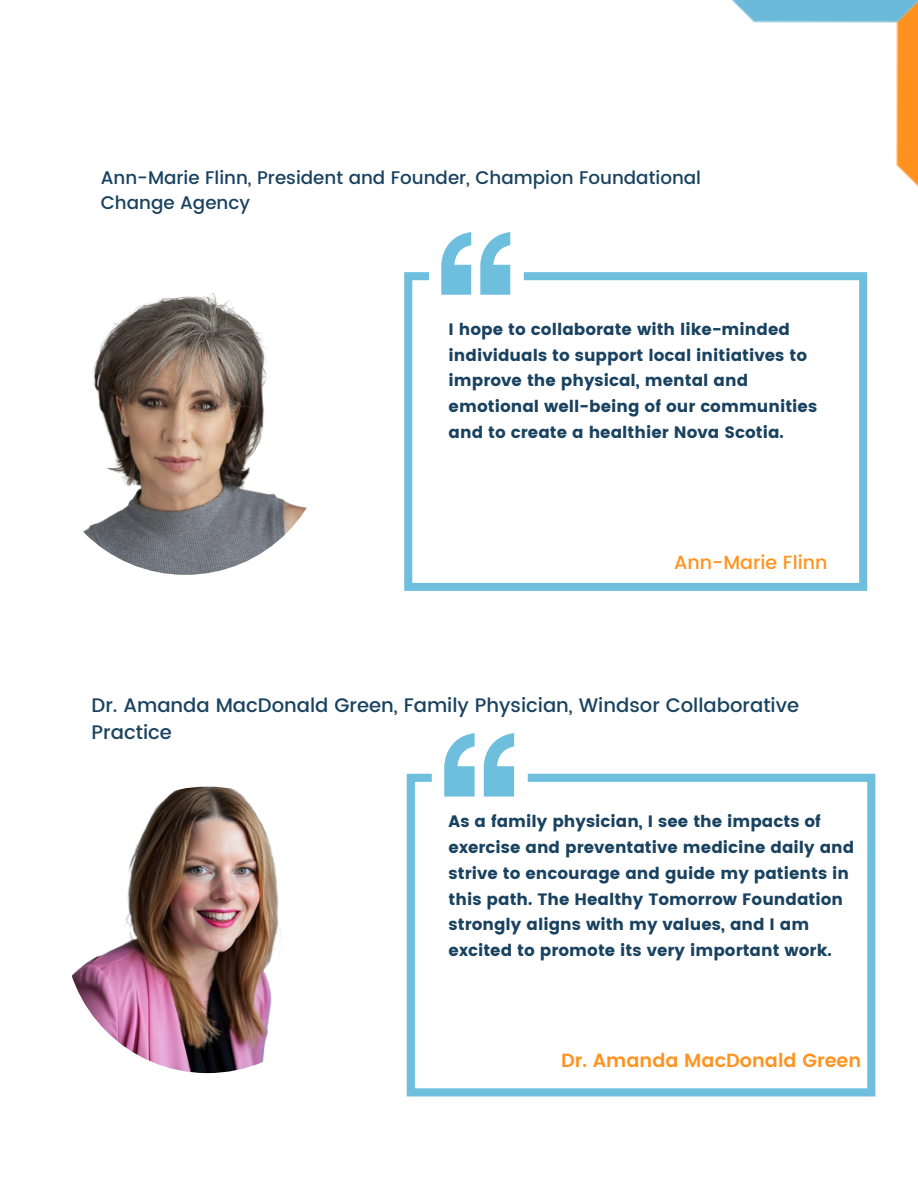
<style>
.page{position:relative;width:918px;height:1188px;background:#fff}
.page>*{position:absolute;margin:0;border:0;box-sizing:border-box;transform-origin:0 0}
.t1{font:500 19.5px/27px "Poppins";color:#194260}
.t2{font:600 19.05px "Poppins";color:#ff931e}
.t3{font:500 19.05px "Poppins";color:#ff931e}
.t4{font:500 18.3px/24.8px "Poppins";color:#194260}
.t5{font:16.5px/25.8px "Poppins";color:#194260}
</style>
<div class="page">
<img style="left:732px;top:0;width:186px;height:187px">
<svg style="left:441px;top:232px;width:30px;height:40px"></svg>
<svg style="left:480px;top:232px;width:30px;height:40px"></svg>
<svg style="left:404px;top:272px;width:463px;height:319px"></svg>
<img style="left:42px;top:288px;width:287px;height:287px;border-radius:50%">
<svg style="left:444px;top:733px;width:31px;height:41px"></svg>
<svg style="left:484px;top:733px;width:30px;height:41px"></svg>
<svg style="left:407px;top:774px;width:468px;height:322px"></svg>
<img style="left:64px;top:787px;width:287px;height:286px;border-radius:50%">
<p class="t4" style="left:101px;top:165px;width:602px">Ann-Marie Flinn, President and Founder, Champion Foundational<br>Change Agency</p>
<p class="t5" style="left:449px;top:316px;width:370px">I hope to collaborate with like-minded individuals to support local initiatives to improve the physical, mental and emotional well-being of our communities and to create a healthier Nova Scotia.</p>
<p class="t3" style="left:674px;top:551px;width:155px">Ann-Marie Flinn</p>
<p class="t1" style="left:92px;top:692px;width:709px">Dr. Amanda MacDonald Green, Family Physician, Windsor Collaborative<br>Practice</p>
<p class="t5" style="left:449px;top:808px;width:407px">As a family physician, I see the impacts of exercise and preventative medicine daily and strive to encourage and guide my patients in this path. The Healthy Tomorrow Foundation strongly aligns with my values, and I am excited to promote its very important work.</p>
<p class="t2" style="left:561px;top:1049px;width:302px">Dr. Amanda MacDonald Green</p>
</div>
